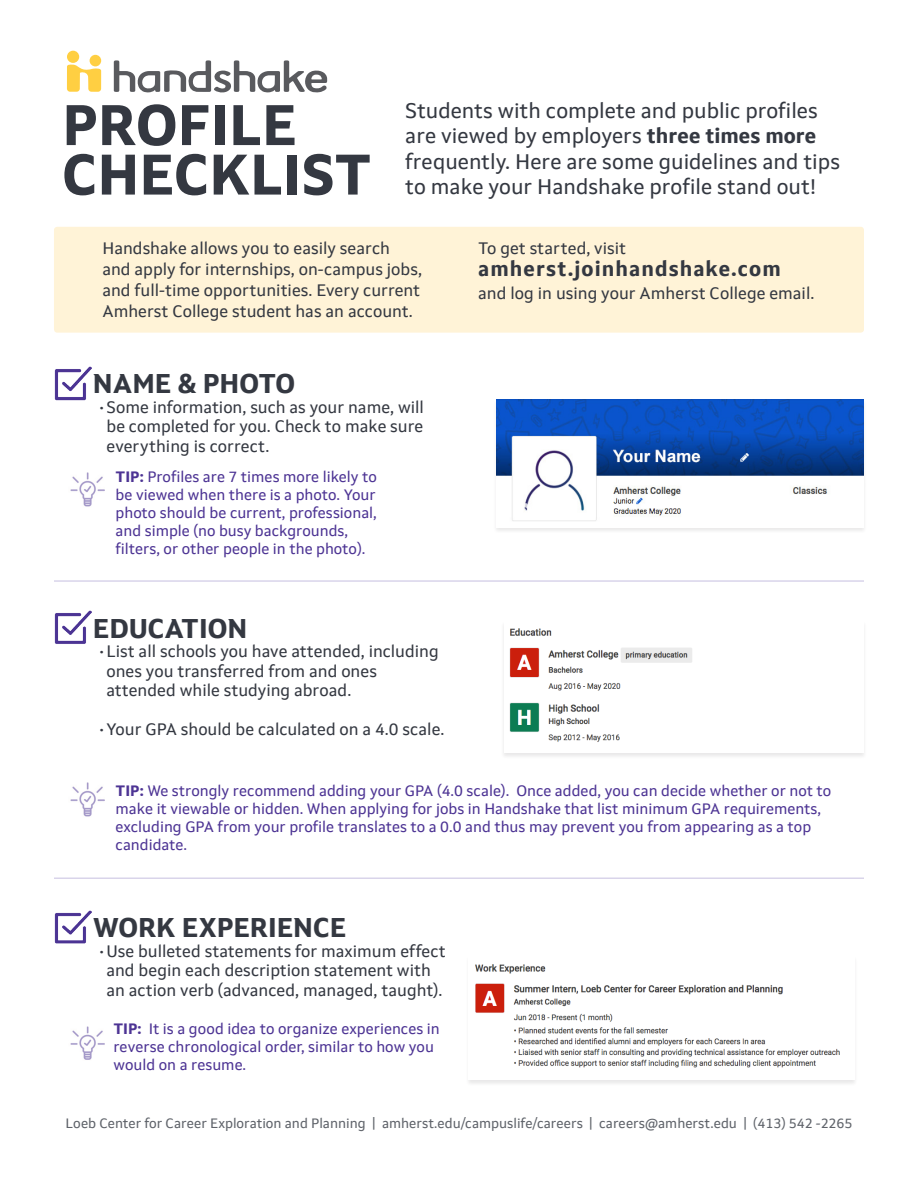
<style>
.page{position:relative;width:918px;height:1188px;background:#fff}
.page>*{position:absolute;margin:0;border:0;box-sizing:border-box;transform-origin:0 0}
.t1{font:700 57px/49.5px "Setimo";color:#343841}
.t2{font:700 27px "Setimo";color:#343841}
.t3{font:21px/25.5px "Setimo";color:#343841}
.t4{font:700 21px "Setimo";letter-spacing:.05em;color:#343841}
.t5{font:16.5px/19.5px "Setimo";color:#343841}
.t6{font:15px/18px "Setimo";color:#4d3494}
.t7{font:13.5px "Setimo";color:#5f636a}
.s1{font-weight:700}
</style>
<div class="page">
<div style="left:54px;top:227px;width:810px;height:106px;background:#fff3d7;border-radius:3px"></div>
<div style="left:493px;top:399px;width:375px;height:135px;background:#231f20;opacity:.1"></div>
<img style="left:496px;top:400px;width:368px;height:127px">
<img style="left:510px;top:628px;width:178px;height:114px">
<div style="left:465px;top:956px;width:393px;height:130px;background:#f4f4f4"></div>
<img style="left:469px;top:956px;width:386px;height:123px">
<img style="left:70px;top:472px;width:34px;height:35px">
<img style="left:70px;top:783px;width:34px;height:34px">
<img style="left:70px;top:1026px;width:34px;height:34px">
<svg style="left:114px;top:60px;width:213px;height:32px"></svg>
<svg style="left:67px;top:64px;width:34px;height:28px"></svg>
<div style="left:90px;top:55px;width:11px;height:11px;background:#ffcf42;border-radius:50%"></div>
<div style="left:67px;top:51px;width:12px;height:12px;background:#ffcf42;border-radius:50%"></div>
<hr style="left:54px;top:580px;width:810px;height:2px;background:#d9d4ea">
<hr style="left:54px;top:878px;width:810px;height:1px;background:#d9d4ea">
<img style="left:54px;top:367px;width:38px;height:34px">
<img style="left:54px;top:611px;width:38px;height:33px">
<img style="left:54px;top:910px;width:38px;height:34px">
<p class="t1" style="left:62px;top:100px;width:311px">PROFILE<br>CHECKLIST</p>
<p class="t3" style="left:405px;top:97px;width:436px">Students with complete and public profiles are viewed by employers <span class="s1">three times more </span>frequently. Here are some guidelines and tips to make your Handshake profile stand out!</p>
<p class="t5" style="left:102px;top:238px;width:321px;line-height:21px">Handshake allows you to easily search and apply for internships, on-campus jobs, and full-time opportunities. Every current Amherst College student has an account.</p>
<p class="t5" style="left:478px;top:238px;width:149px">To get started, visit</p>
<p class="t4" style="left:478px;top:256px;width:304px">amherst.joinhandshake.com</p>
<p class="t5" style="left:478px;top:283px;width:338px">and log in using your Amherst College email.</p>
<p class="t2" style="left:93px;top:368px;width:204px">NAME &amp; PHOTO</p>
<p class="t5" style="left:106px;top:397px;width:319px;text-align:justify;text-indent:-7px">•Some information, such as your name, will be completed for you. Check to make sure everything is correct.</p>
<p class="t6" style="left:116px;top:468px;width:263px"><span class="s1">TIP:</span> Profiles are 7 times more likely to be viewed when there is a photo. Your photo should be current, professional, and simple (no busy backgrounds, filters, or other people in the photo).</p>
<p class="t2" style="left:93px;top:612px;width:156px">EDUCATION</p>
<p class="t5" style="left:106px;top:642px;width:334px;text-indent:-7px">•List all schools you have attended, including ones you transferred from and ones attended while studying abroad.</p>
<p class="t5" style="left:100px;top:720px;width:346px">•Your GPA should be calculated on a 4.0 scale.</p>
<p class="t6" style="left:116px;top:781px;width:717px"><span class="s1">TIP:</span> We strongly recommend adding your GPA (4.0 scale). Once added, you can decide whether or not to make it viewable or hidden. When applying for jobs in Handshake that list minimum GPA requirements, excluding GPA from your profile translates to a 0.0 and thus may prevent you from appearing as a top candidate.</p>
<p class="t2" style="left:93px;top:911px;width:255px">WORK EXPERIENCE</p>
<p class="t5" style="left:100px;top:941px;width:348px;text-align:center">•Use bulleted statements for maximum effect and begin each description statement with an action verb (advanced, managed, taught).</p>
<p class="t6" style="left:113px;top:1019px;width:328px"><span class="s1">TIP:</span> It is a good idea to organize experiences in reverse chronological order, similar to how you would on a resume.</p>
<p class="t7" style="left:65px;top:1115px;width:789px">Loeb Center for Career Exploration and Planning | amherst.edu/campuslife/careers | careers@amherst.edu | (413) 542 -2265</p>
</div>
